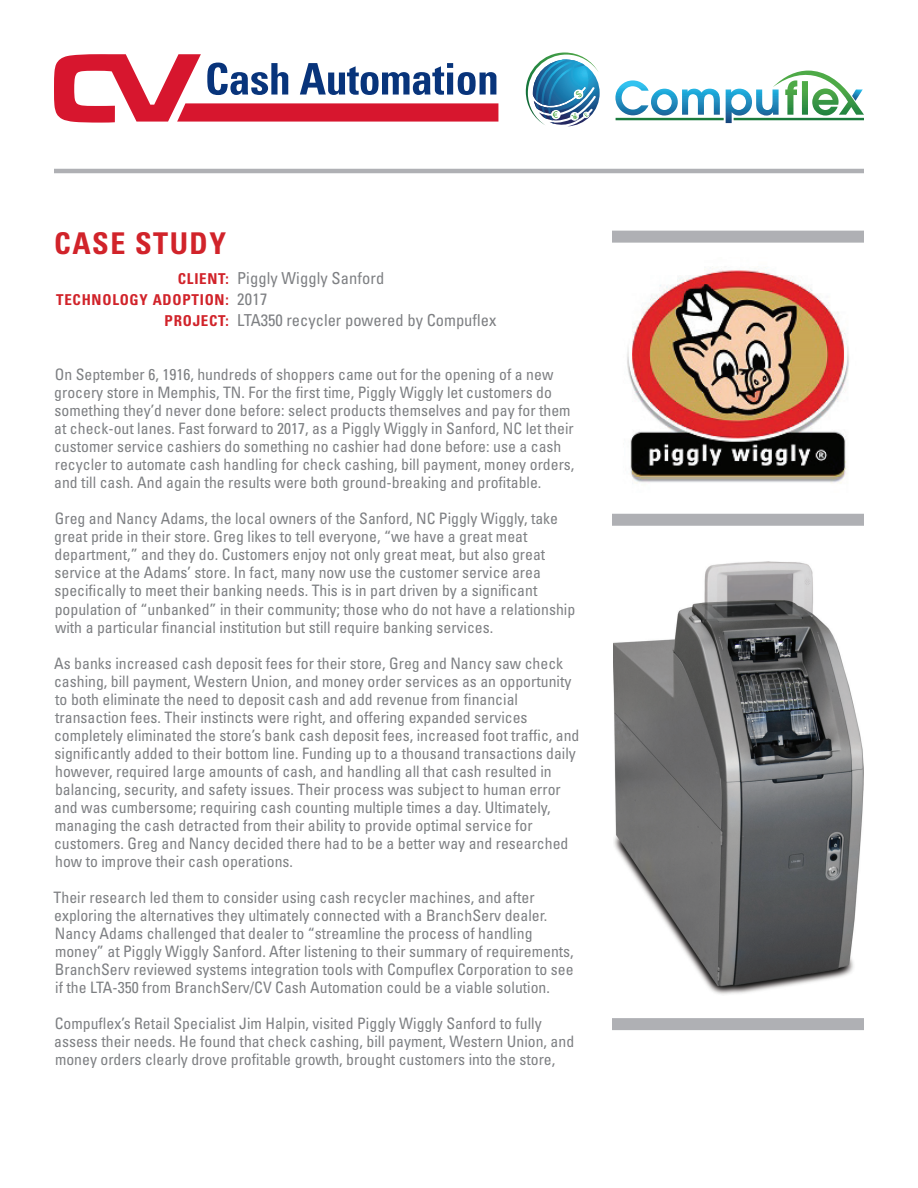
<style>
.page{position:relative;width:918px;height:1188px;background:#fff}
.page>*{position:absolute;margin:0;border:0;box-sizing:border-box;transform-origin:0 0}
.t1{font:700 condensed 30px "Univers";letter-spacing:.05em;color:#d1232a}
.t2{font:condensed 16.5px "Univers";color:#7e8083}
.t3{font:condensed 15.75px/18px "Univers";color:#7e8083}
.t4{font:700 condensed 15px "Univers";letter-spacing:.05em;color:#d1232a}
.s1{font-weight:700;font-size:15px;color:#d1232a}
.s2{font-weight:400;font-size:16.5px;color:#7e8083}
</style>
<div class="page">
<div style="left:612px;top:231px;width:252px;height:12px;background:#afb0b4"></div>
<div style="left:612px;top:514px;width:252px;height:12px;background:#afb0b4"></div>
<svg style="left:54px;top:54px;width:444px;height:69px"></svg>
<svg style="left:526px;top:53px;width:74px;height:73px"></svg>
<svg style="left:615px;top:70px;width:249px;height:53px"></svg>
<img style="left:627px;top:267px;width:222px;height:217px">
<hr style="left:54px;top:169px;width:810px;height:4px;background:#afb0b4">
<img style="left:613px;top:562px;width:250px;height:433px">
<div style="left:612px;top:1018px;width:252px;height:12px;background:#afb0b4"></div>
<h1 class="t1" style="left:54px;top:225px;width:173px">CASE STUDY</h1>
<p class="t2" style="left:178px;top:268px;width:208px"><span class="s1">CLIENT:</span> Piggly Wiggly Sanford</p>
<p class="t4" style="left:56px;top:291px;width:213px">TECHNOLOGY ADOPTION: <span class="s2">2017</span></p>
<p class="t2" style="left:165px;top:310px;width:333px"><span class="s1">PROJECT:</span> LTA350 recycler powered by Compuflex</p>
<p class="t3" style="left:54px;top:366px;width:522px">On September 6, 1916, hundreds of shoppers came out for the opening of a new grocery store in Memphis, TN. For the first time, Piggly Wiggly let customers do something they’d never done before: select products themselves and pay for them at check-out lanes. Fast forward to 2017, as a Piggly Wiggly in Sanford, NC let their customer service cashiers do something no cashier had done before: use a cash recycler to automate cash handling for check cashing, bill payment, money orders, and till cash. And again the results were both ground-breaking and profitable.</p>
<p class="t3" style="left:54px;top:510px;width:522px">Greg and Nancy Adams, the local owners of the Sanford, NC Piggly Wiggly, take great pride in their store. Greg likes to tell everyone, “we have a great meat department,” and they do. Customers enjoy not only great meat, but also great service at the Adams’ store. In fact, many now use the customer service area specifically to meet their banking needs. This is in part driven by a significant population of “unbanked” in their community; those who do not have a relationship with a particular financial institution but still require banking services.</p>
<p class="t3" style="left:54px;top:654px;width:527px">As banks increased cash deposit fees for their store, Greg and Nancy saw check cashing, bill payment, Western Union, and money order services as an opportunity to both eliminate the need to deposit cash and add revenue from financial transaction fees. Their instincts were right, and offering expanded services completely eliminated the store’s bank cash deposit fees, increased foot traffic, and significantly added to their bottom line. Funding up to a thousand transactions daily however, required large amounts of cash, and handling all that cash resulted in balancing, security, and safety issues. Their process was subject to human error and was cumbersome; requiring cash counting multiple times a day. Ultimately, managing the cash detracted from their ability to provide optimal service for customers. Greg and Nancy decided there had to be a better way and researched how to improve their cash operations.</p>
<p class="t3" style="left:54px;top:888px;width:522px">Their research led them to consider using cash recycler machines, and after exploring the alternatives they ultimately connected with a BranchServ dealer.<br>Nancy Adams challenged that dealer to “streamline the process of handling money” at Piggly Wiggly Sanford. After listening to their summary of requirements, BranchServ reviewed systems integration tools with Compuflex Corporation to see if the LTA-350 from BranchServ/CV Cash Automation could be a viable solution.</p>
<p class="t3" style="left:54px;top:1014px;width:522px">Compuflex’s Retail Specialist Jim Halpin, visited Piggly Wiggly Sanford to fully assess their needs. He found that check cashing, bill payment, Western Union, and money orders clearly drove profitable growth, brought customers into the store,</p>
</div>
